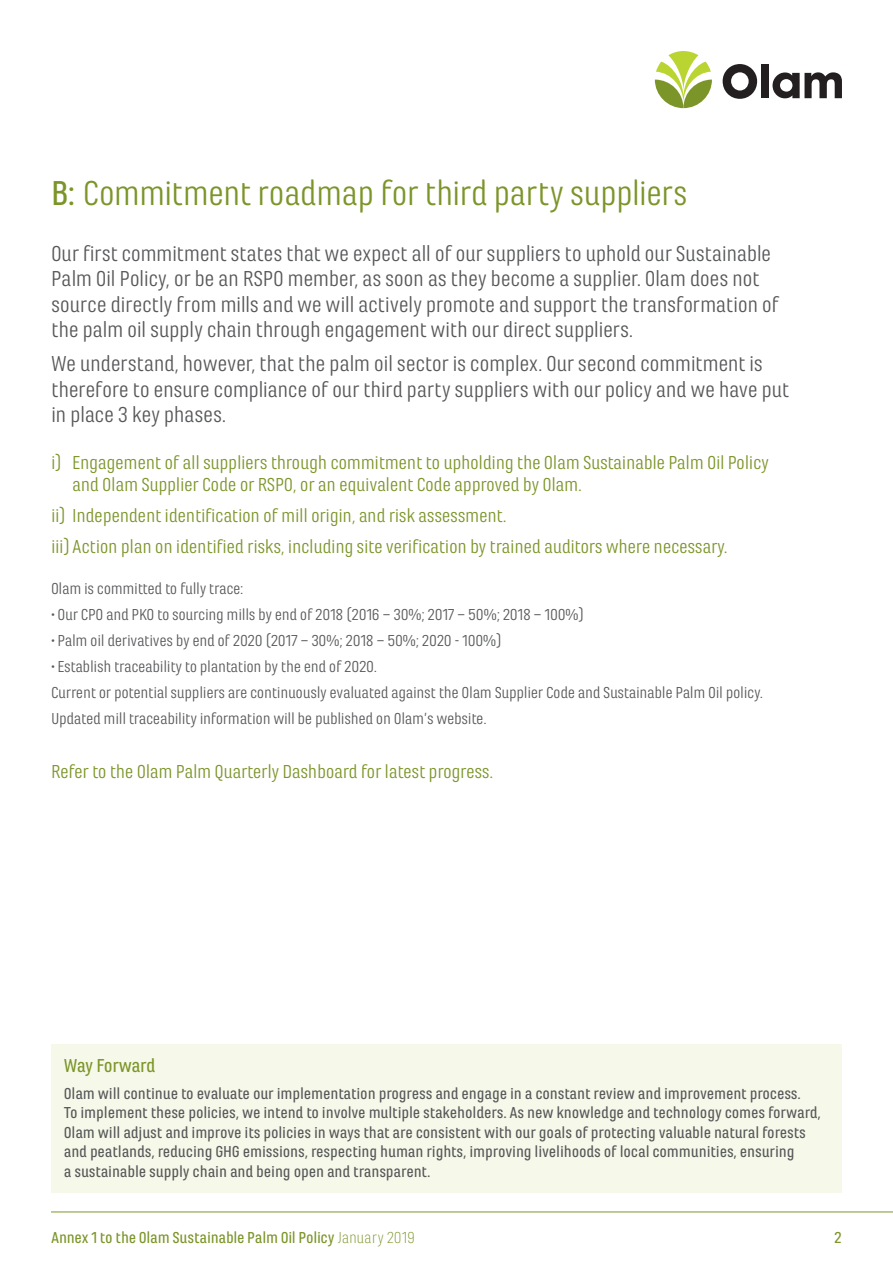
<style>
.page{position:relative;width:893px;height:1263px;background:#fff}
.page>*{position:absolute;margin:0;border:0;box-sizing:border-box;transform-origin:0 0}
.t1{font:36px "Marianina Wd FY";letter-spacing:-.02em;color:#7c9529}
.t2{font:22.5px/25.5px "Marianina Wd FY";letter-spacing:-.02em;color:#57585a}
.Copy__Body{font:19.5px/22.5px "Marianina Wd FY";letter-spacing:-.02em;color:#7c9529}
.Copy__Body-2{font:500 19.5px "Marianina Wd FY";letter-spacing:-.03em;color:#7c9529}
.Copy__Body-3{font:500 16.5px/19.5px "Marianina Wd FY";letter-spacing:-.01em;color:#57585a}
.Copy__Body-4{font:16.5px "Marianina Wd FY";letter-spacing:-.02em;color:#57585a}
.t3{font:500 16.5px "Marianina Wd FY";letter-spacing:-.02em;color:#7c9529}
.s1{font-weight:500}
.s2{font-weight:300}
</style>
<div class="page">
<hr style="left:51px;top:1211px;width:842px;height:1px;background:#7c9529">
<svg style="left:723px;top:64px;width:34px;height:35px"></svg>
<div style="left:761px;top:65px;width:8px;height:33px;background:#231f20"></div>
<svg style="left:772px;top:72px;width:70px;height:26px"></svg>
<svg style="left:655px;top:51px;width:57px;height:57px"></svg>
<div style="left:51px;top:1044px;width:791px;height:149px;background:#f6f9e9"></div>
<p class="t1" style="left:51px;top:173px;width:638px"><span class="s1">B:</span> Commitment roadmap for third party suppliers</p>
<p class="t2" style="left:51px;top:240px;width:729px">Our first commitment states that we expect all of our suppliers to uphold our Sustainable Palm Oil Policy, or be an RSPO member, as soon as they become a supplier. Olam does not source directly from mills and we will actively promote and support the transformation of the palm oil supply chain through engagement with our direct suppliers.</p>
<p class="t2" style="left:51px;top:351px;width:740px">We understand, however, that the palm oil sector is complex. Our second commitment is therefore to ensure compliance of our third party suppliers with our policy and we have put in place 3 key phases.</p>
<p class="Copy__Body" style="left:72px;top:451px;width:698px;text-indent:-21px">i) Engagement of all suppliers through commitment to upholding the Olam Sustainable Palm Oil Policy and Olam Supplier Code or RSPO, or an equivalent Code approved by Olam.</p>
<p class="Copy__Body" style="left:51px;top:505px;width:457px">ii) Independent identification of mill origin, and risk assessment.</p>
<p class="Copy__Body" style="left:51px;top:536px;width:678px">iii)Action plan on identified risks, including site verification by trained auditors where necessary.</p>
<p class="Copy__Body-4" style="left:51px;top:580px;width:194px">Olam is committed to fully trace:</p>
<p class="Copy__Body-4" style="left:51px;top:606px;width:535px">• Our CPO and PKO to sourcing mills by end of 2018 (2016 – 30%; 2017 – 50%; 2018 – 100%)</p>
<p class="Copy__Body-4" style="left:51px;top:631px;width:452px">• Palm oil derivatives by end of 2020 (2017 – 30%; 2018 – 50%; 2020 - 100%)</p>
<p class="Copy__Body-4" style="left:51px;top:657px;width:328px">• Establish traceability to plantation by the end of 2020.</p>
<p class="Copy__Body-4" style="left:51px;top:683px;width:714px">Current or potential suppliers are continuously evaluated against the Olam Supplier Code and Sustainable Palm Oil policy.</p>
<p class="Copy__Body-4" style="left:51px;top:709px;width:437px">Updated mill traceability information will be published on Olam’s website.</p>
<p class="Copy__Body" style="left:51px;top:761px;width:444px">Refer to the Olam Palm Quarterly Dashboard for latest progress.</p>
<p class="Copy__Body-2" style="left:64px;top:1055px;width:93px">Way Forward</p>
<p class="Copy__Body-3" style="left:64px;top:1083px;width:759px">Olam will continue to evaluate our implementation progress and engage in a constant review and improvement process.<br>To implement these policies, we intend to involve multiple stakeholders. As new knowledge and technology comes forward, Olam will adjust and improve its policies in ways that are consistent with our goals of protecting valuable natural forests and peatlands, reducing GHG emissions, respecting human rights, improving livelihoods of local communities, ensuring<br>a sustainable supply chain and being open and transparent.</p>
<p class="t3" style="left:51px;top:1228px;width:365px">Annex 1 to the Olam Sustainable Palm Oil Policy <span class="s2">January 2019</span></p>
<p class="t3" style="left:834px;top:1228px;width:9px">2</p>
</div>
